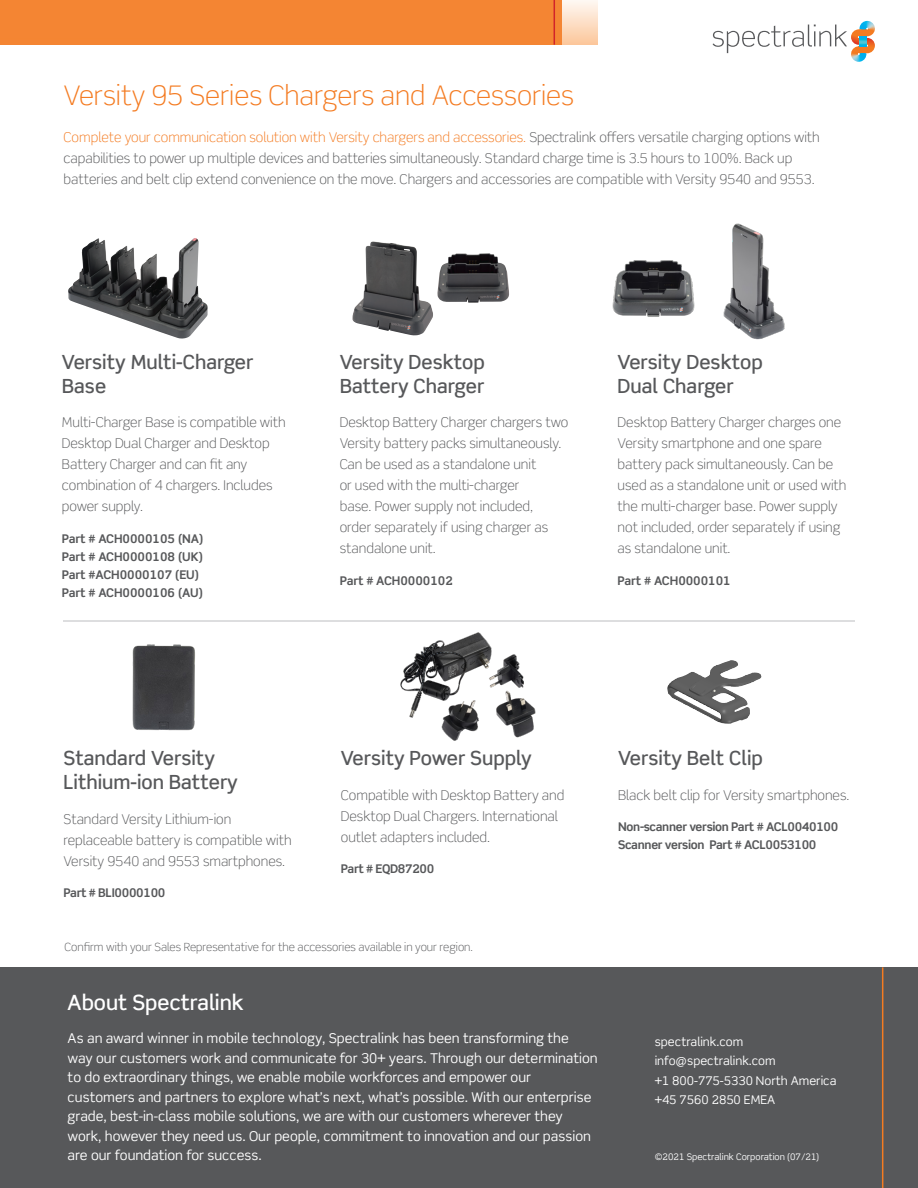
<style>
.page{position:relative;width:918px;height:1188px;background:#fff}
.page>*{position:absolute;margin:0;border:0;box-sizing:border-box;transform-origin:0 0}
.t1{font:300 27px "Scene Std";color:#f47b21}
.t2{font:500 21px "Scene Std";color:#fff}
.t3{font:500 19.5px/24px "Scene Std";color:#57585a}
.Body{font:300 13.5px/21px "Scene Std";color:#57585a}
.t4{font:13.5px/19.5px "Scene Std";color:#fff}
.t5{font:700 12px/18px "Scene Std";letter-spacing:-.005em;color:#57585a}
.t6{font:700 12px/18px "Scene Std";letter-spacing:-.025em;color:#57585a}
.t7{font:12px/19.5px "Scene Std";color:#fff}
.Body-2{font:300 11.25px "Scene Std";color:#57585a}
.t8{font:9px "Scene Std";color:#fff}
.s1{color:#f47b21}
</style>
<div class="page">
<div style="left:0;top:967px;width:918px;height:221px;background:#57585a"></div>
<hr style="left:882px;top:967px;width:1px;height:221px;background:#f47b21">
<hr style="left:63px;top:621px;width:792px;height:1px;background:#bcbdc0">
<div style="left:0;top:0;width:562px;height:45px;background:#f48533"></div>
<div style="left:562px;top:0;width:35px;height:45px;background:linear-gradient(to bottom,#fef8f3,#fcc69a)"></div>
<hr style="left:554px;top:0;width:1px;height:45px;background:#d1232a">
<img style="left:851px;top:55px;width:16px;height:7px">
<img style="left:860px;top:21px;width:14px;height:4px">
<svg style="left:713px;top:25px;width:162px;height:30px"></svg>
<img style="left:82px;top:238px;width:112px;height:54px">
<img style="left:437px;top:253px;width:72px;height:50px">
<img style="left:352px;top:241px;width:81px;height:94px">
<img style="left:612px;top:260px;width:81px;height:57px">
<img style="left:693px;top:223px;width:92px;height:117px">
<img style="left:132px;top:644px;width:63px;height:87px">
<img style="left:400px;top:632px;width:136px;height:109px">
<img style="left:667px;top:660px;width:95px;height:64px">
<h2 class="t1" style="left:64px;top:79px;width:512px">Versity 95 Series Chargers and Accessories</h2>
<p class="Body" style="left:64px;top:127px;width:758px"><span class="s1">Complete your communication solution with Versity chargers and accessories.</span> Spectralink offers versatile charging options with capabilities to power up multiple devices and batteries simultaneously. Standard charge time is 3.5 hours to 100%. Back up batteries and belt clip extend convenience on the move. Chargers and accessories are compatible with Versity 9540 and 9553.</p>
<h3 class="t3" style="left:62px;top:350px;width:193px">Versity Multi-Charger<br>Base</h3>
<p class="Body" style="left:62px;top:412px;width:225px">Multi-Charger Base is compatible with<br>Desktop Dual Charger and Desktop<br>Battery Charger and can fit any combination of 4 chargers. Includes power supply.</p>
<p class="t5" style="left:62px;top:530px;width:143px">Part # ACH0000105 (NA)<br>Part # ACH0000108 (UK)<br>Part #ACH0000107 (EU)<br>Part # ACH0000106 (AU)</p>
<h3 class="t3" style="left:340px;top:350px;width:147px">Versity Desktop<br>Battery Charger</h3>
<p class="Body" style="left:340px;top:412px;width:230px">Desktop Battery Charger chargers two<br>Versity battery packs simultaneously.<br>Can be used as a standalone unit<br>or used with the multi-charger<br>base. Power supply not included,<br>order separately if using charger as standalone unit.</p>
<p class="t5" style="left:340px;top:572px;width:115px">Part # ACH0000102</p>
<h3 class="t3" style="left:618px;top:350px;width:147px">Versity Desktop<br>Dual Charger</h3>
<p class="Body" style="left:618px;top:412px;width:230px">Desktop Battery Charger charges one Versity smartphone and one spare battery pack simultaneously. Can be used as a standalone unit or used with the multi-charger base. Power supply not included, order separately if using as standalone unit.</p>
<p class="t5" style="left:618px;top:572px;width:115px">Part # ACH0000101</p>
<h3 class="t3" style="left:64px;top:746px;width:176px">Standard Versity<br>Lithium-ion Battery</h3>
<p class="Body" style="left:64px;top:808px;width:229px">Standard Versity Lithium-ion replaceable battery is compatible with<br>Versity 9540 and 9553 smartphones.</p>
<p class="t6" style="left:64px;top:884px;width:103px">Part # BLI0000100</p>
<h3 class="t3" style="left:341px;top:746px;width:193px">Versity Power Supply</h3>
<p class="Body" style="left:341px;top:784px;width:225px">Compatible with Desktop Battery and<br>Desktop Dual Chargers. International outlet adapters included.</p>
<p class="t6" style="left:341px;top:860px;width:95px">Part # EQD87200</p>
<p class="Body-2" style="left:65px;top:940px;width:410px">Confirm with your Sales Representative for the accessories available in your region.</p>
<h2 class="t2" style="left:68px;top:989px;width:178px">About Spectralink</h2>
<p class="t4" style="left:68px;top:1028px;width:532px">As an award winner in mobile technology, Spectralink has been transforming the<br>way our customers work and communicate for 30+ years. Through our determination to do extraordinary things, we enable mobile workforces and empower our customers and partners to explore what’s next, what’s possible. With our enterprise grade, best-in-class mobile solutions, we are with our customers wherever they work, however they need us. Our people, commitment to innovation and our passion are our foundation for success.</p>
<h3 class="t3" style="left:618px;top:746px;width:146px">Versity Belt Clip</h3>
<p class="Body" style="left:618px;top:784px;width:233px">Black belt clip for Versity smartphones.</p>
<p class="t6" style="left:618px;top:818px;width:222px">Non-scanner version Part # ACL0040100<br>Scanner version Part # ACL0053100</p>
<p class="t7" style="left:655px;top:1032px;width:183px">spectralink.com info@spectralink.com<br>+1 800-775-5330 North America +45 7560 2850 EMEA</p>
<p class="t8" style="left:655px;top:1151px;width:166px">©2021 Spectralink Corporation (07/21)</p>
</div>
